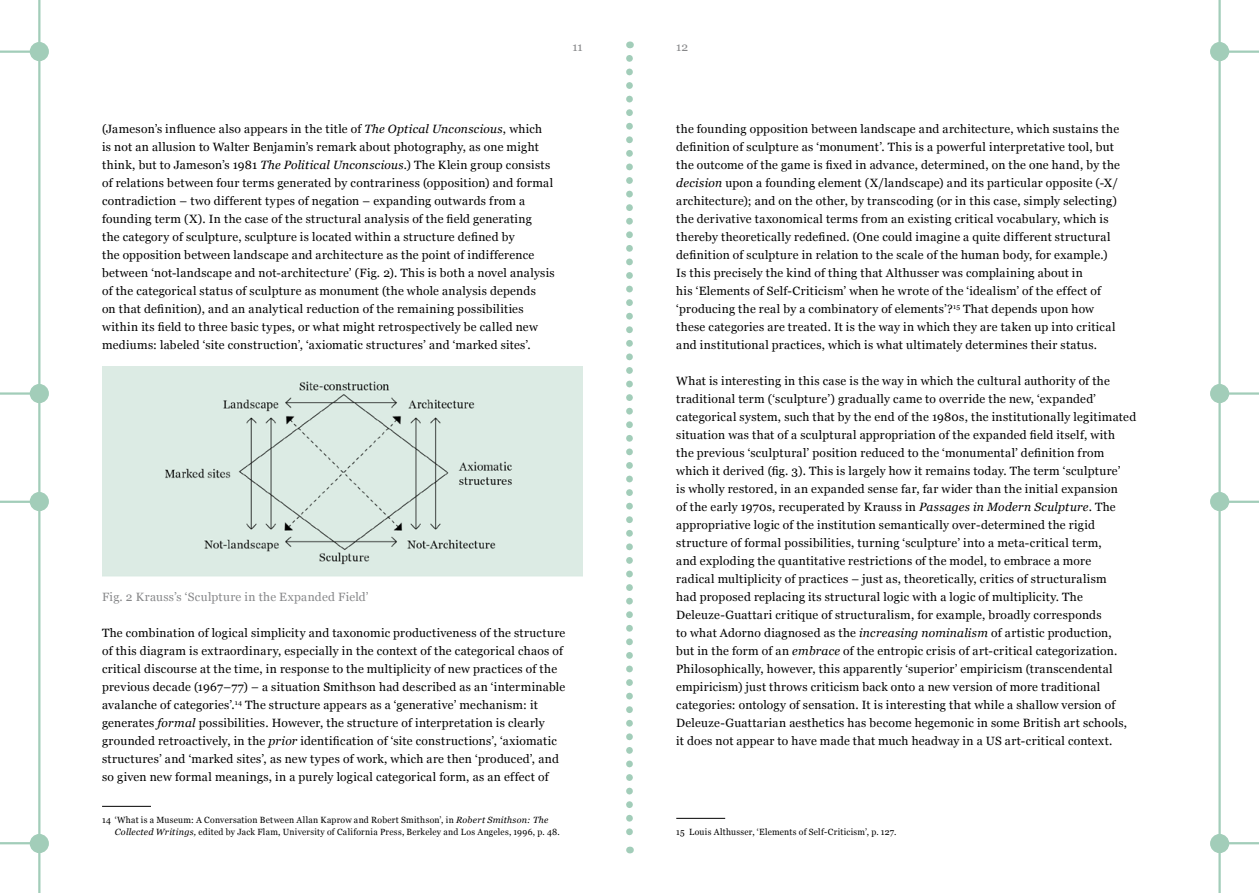
<style>
.page{position:relative;width:1259px;height:893px;background:#fff}
.page>*{position:absolute;margin:0;border:0;box-sizing:border-box;transform-origin:0 0}
.t1{font:12px/18px "Georgia";letter-spacing:.025em;color:#000}
.t2{font:12px "Georgia";letter-spacing:.03em;color:#87888a}
.t3{font:9px/12px "Georgia";letter-spacing:.03em;color:#000;scale:.96 1}
.s1{font-style:italic}
</style>
<div class="page">
<hr style="left:1218px;top:0;width:2px;height:893px;background:#a2cdb9">
<hr style="left:1228px;top:51px;width:31px;height:2px;background:#a2cdb9">
<hr style="left:1228px;top:392px;width:31px;height:3px;background:#a2cdb9">
<hr style="left:1228px;top:501px;width:31px;height:2px;background:#a2cdb9">
<hr style="left:1228px;top:842px;width:31px;height:2px;background:#a2cdb9">
<div style="left:1210px;top:43px;width:18px;height:17px;background:#a2cdb9;border-radius:50%"></div>
<div style="left:1210px;top:42px;width:19px;height:19px;border:2px solid #a2cdb9;border-radius:50%"></div>
<div style="left:1210px;top:385px;width:18px;height:17px;background:#a2cdb9;border-radius:50%"></div>
<div style="left:1210px;top:384px;width:19px;height:19px;border:2px solid #a2cdb9;border-radius:50%"></div>
<div style="left:1210px;top:493px;width:18px;height:17px;background:#a2cdb9;border-radius:50%"></div>
<div style="left:1210px;top:492px;width:19px;height:19px;border:2px solid #a2cdb9;border-radius:50%"></div>
<div style="left:1210px;top:835px;width:18px;height:17px;background:#a2cdb9;border-radius:50%"></div>
<div style="left:1210px;top:834px;width:19px;height:19px;border:2px solid #a2cdb9;border-radius:50%"></div>
<hr style="left:38px;top:0;width:2px;height:893px;background:#a2cdb9">
<hr style="left:0;top:51px;width:30px;height:2px;background:#a2cdb9">
<hr style="left:0;top:392px;width:30px;height:3px;background:#a2cdb9">
<hr style="left:0;top:501px;width:30px;height:2px;background:#a2cdb9">
<hr style="left:0;top:842px;width:30px;height:2px;background:#a2cdb9">
<div style="left:31px;top:43px;width:17px;height:17px;background:#a2cdb9;border-radius:50%"></div>
<div style="left:30px;top:42px;width:19px;height:19px;border:2px solid #a2cdb9;border-radius:50%"></div>
<div style="left:31px;top:385px;width:17px;height:17px;background:#a2cdb9;border-radius:50%"></div>
<div style="left:30px;top:384px;width:19px;height:19px;border:2px solid #a2cdb9;border-radius:50%"></div>
<div style="left:31px;top:493px;width:17px;height:17px;background:#a2cdb9;border-radius:50%"></div>
<div style="left:30px;top:492px;width:19px;height:19px;border:2px solid #a2cdb9;border-radius:50%"></div>
<div style="left:31px;top:835px;width:17px;height:17px;background:#a2cdb9;border-radius:50%"></div>
<div style="left:30px;top:834px;width:19px;height:19px;border:2px solid #a2cdb9;border-radius:50%"></div>
<svg style="left:626px;top:58px;width:7px;height:795px"></svg>
<hr style="left:676px;top:818px;width:49px;height:1px;background:#000">
<hr style="left:102px;top:806px;width:49px;height:1px;background:#000">
<img style="left:102px;top:367px;width:481px;height:210px">
<p class="t2" style="left:572px;top:40px;width:12px">11</p>
<p class="t2" style="left:676px;top:40px;width:13px">12</p>
<p class="t1" style="left:102px;top:120px;width:454px">(Jameson’s influence also appears in the title of <span class="s1">The Optical Unconscious</span>, which<br>is not an allusion to Walter Benjamin’s remark about photography, as one might think, but to Jameson’s 1981 <span class="s1">The Political Unconscious.</span>) The Klein group consists of relations between four terms generated by contrariness (opposition) and formal contradiction – two different types of negation – expanding outwards from a founding term (X). In the case of the structural analysis of the field generating<br>the category of sculpture, sculpture is located within a structure defined by<br>the opposition between landscape and architecture as the point of indifference between ‘not-landscape and not-architecture’ (Fig. 2). This is both a novel analysis of the categorical status of sculpture as monument (the whole analysis depends<br>on that definition), and an analytical reduction of the remaining possibilities within its field to three basic types, or what might retrospectively be called new mediums: labeled ‘site construction’, ‘axiomatic structures’ and ‘marked sites’.</p>
<p class="t2" style="left:102px;top:589px;width:268px">Fig. 2 Krauss’s ‘Sculpture in the Expanded Field’</p>
<p class="t1" style="left:102px;top:624px;width:465px">The combination of logical simplicity and taxonomic productiveness of the structure of this diagram is extraordinary, especially in the context of the categorical chaos of critical discourse at the time, in response to the multiplicity of new practices of the previous decade (1967–77) – a situation Smithson had described as an ‘interminable avalanche of categories’.<sup>14</sup> The structure appears as a ‘generative’ mechanism: it generates <span class="s1">formal</span> possibilities. However, the structure of interpretation is clearly grounded retroactively, in the <span class="s1">prior</span> identification of ‘site constructions’, ‘axiomatic structures’ and ‘marked sites’, as new types of work, which are then ‘produced’, and so given new formal meanings, in a purely logical categorical form, as an effect of</p>
<p class="t3" style="left:115px;top:814px;width:465px;text-indent:-13px">14 ‘What is a Museum: A Conversation Between Allan Kaprow and Robert Smithson’, in <span class="s1">Robert Smithson: The<br>Collected Writings,</span> edited by Jack Flam, University of California Press, Berkeley and Los Angeles, 1996, p. 48.</p>
<p class="t1" style="left:676px;top:120px;width:445px">the founding opposition between landscape and architecture, which sustains the definition of sculpture as ‘monument’. This is a powerful interpretative tool, but the outcome of the game is fixed in advance, determined, on the one hand, by the <span class="s1">decision</span> upon a founding element (X/landscape) and its particular opposite (-X/ architecture); and on the other, by transcoding (or in this case, simply selecting) the derivative taxonomical terms from an existing critical vocabulary, which is thereby theoretically redefined. (One could imagine a quite different structural definition of sculpture in relation to the scale of the human body, for example.)<br>Is this precisely the kind of thing that Althusser was complaining about in<br>his ‘Elements of Self-Criticism’ when he wrote of the ‘idealism’ of the effect of ‘producing the real by a combinatory of elements’?<sup>15</sup> That depends upon how these categories are treated. It is the way in which they are taken up into critical and institutional practices, which is what ultimately determines their status.</p>
<p class="t1" style="left:676px;top:372px;width:461px">What is interesting in this case is the way in which the cultural authority of the traditional term (‘sculpture’) gradually came to override the new, ‘expanded’ categorical system, such that by the end of the 1980s, the institutionally legitimated situation was that of a sculptural appropriation of the expanded field itself, with<br>the previous ‘sculptural’ position reduced to the ‘monumental’ definition from which it derived (fig. 3). This is largely how it remains today. The term ‘sculpture’<br>is wholly restored, in an expanded sense far, far wider than the initial expansion<br>of the early 1970s, recuperated by Krauss in <span class="s1">Passages in Modern Sculpture</span>. The appropriative logic of the institution semantically over-determined the rigid structure of formal possibilities, turning ‘sculpture’ into a meta-critical term,<br>and exploding the quantitative restrictions of the model, to embrace a more<br>radical multiplicity of practices – just as, theoretically, critics of structuralism<br>had proposed replacing its structural logic with a logic of multiplicity. The Deleuze-Guattari critique of structuralism, for example, broadly corresponds<br>to what Adorno diagnosed as the <span class="s1">increasing nominalism</span> of artistic production,<br>but in the form of an <span class="s1">embrace</span> of the entropic crisis of art-critical categorization.<br>Philosophically, however, this apparently ‘superior’ empiricism (transcendental empiricism) just throws criticism back onto a new version of more traditional categories: ontology of sensation. It is interesting that while a shallow version of Deleuze-Guattarian aesthetics has become hegemonic in some British art schools, it does not appear to have made that much headway in a US art-critical context.</p>
<p class="t3" style="left:676px;top:826px;width:231px">15 Louis Althusser, ‘Elements of Self-Criticism’, p. 127.</p>
</div>
